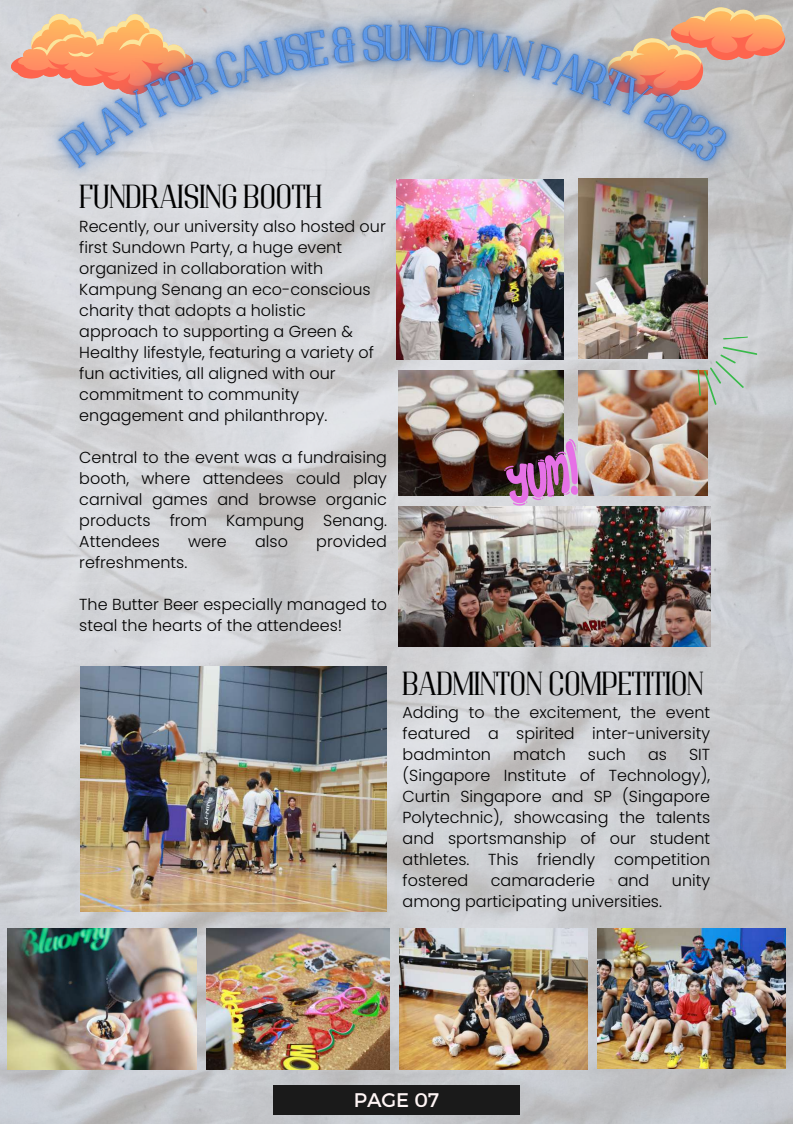
<style>
.page{position:relative;width:793px;height:1124px;background:#fff}
.page>*{position:absolute;margin:0;border:0;box-sizing:border-box;transform-origin:0 0}
.t1{font:33.3px "Adirek Serif 400";color:#000}
.t2{font:19.7px "Montserrat";color:#fff5f5}
.t3{font:300 16px/21px "Poppins";color:#000;text-align:justify}
</style>
<div class="page">
<img style="left:0;top:247px;width:792px;height:876px">
<div style="left:273px;top:1085px;width:247px;height:29px;background:#1a1a1a"></div>
<img style="left:396px;top:247px;width:168px;height:112px">
<img style="left:80px;top:666px;width:307px;height:245px">
<img style="left:399px;top:506px;width:311px;height:140px">
<img style="left:578px;top:371px;width:130px;height:124px">
<svg style="left:695px;top:335px;width:66px;height:71px;background:#bfc4bc"></svg>
<img style="left:399px;top:371px;width:165px;height:124px">
<img style="left:504px;top:439px;width:74px;height:66px">
<img style="left:578px;top:247px;width:130px;height:111px">
<img style="left:206px;top:928px;width:183px;height:141px">
<img style="left:8px;top:928px;width:188px;height:141px">
<img style="left:597px;top:928px;width:188px;height:140px">
<img style="left:399px;top:928px;width:188px;height:141px">
<img style="left:0;top:0;width:793px;height:247px">
<h1 class="t1" style="left:80px;top:177px;width:244px">FUNDRAISING BOOTH</h1>
<p class="t3" style="left:79px;top:216px;width:308px;text-align:left">Recently, our university also hosted our first Sundown Party, a huge event organized in collaboration with Kampung Senang an eco-conscious charity that adopts a holistic approach to supporting a Green &amp; Healthy lifestyle, featuring a variety of fun activities, all aligned with our commitment to community engagement and philanthropy.</p>
<p class="t3" style="left:79px;top:447px;width:309px">Central to the event was a fundraising booth, where attendees could play carnival games and browse organic products from Kampung Senang.<br>Attendees</p>
<p class="t3" style="left:188px;top:531px;width:40px">were</p>
<p class="t3" style="left:255px;top:531px;width:34px">also</p>
<p class="t3" style="left:316px;top:531px;width:72px">provided</p>
<p class="t3" style="left:79px;top:552px;width:109px">refreshments.</p>
<p class="t3" style="left:79px;top:594px;width:309px">The Butter Beer especially managed to steal the hearts of the attendees!</p>
<h1 class="t1" style="left:402px;top:664px;width:302px">BADMINTON COMPETITION</h1>
<p class="t3" style="left:402px;top:701px;width:309px">Adding to the excitement, the event featured a spirited inter-university badminton</p>
<p class="t3" style="left:513px;top:743px;width:54px">match</p>
<p class="t3" style="left:588px;top:743px;width:40px">such</p>
<p class="t3" style="left:648px;top:743px;width:20px">as</p>
<p class="t3" style="left:402px;top:743px;width:309px;text-indent:286px">SIT (Singapore Institute of Technology), Curtin Singapore and SP (Singapore Polytechnic), showcasing the talents and sportsmanship of our student athletes. This friendly competition fostered</p>
<p class="t3" style="left:491px;top:869px;width:106px">camaraderie</p>
<p class="t3" style="left:618px;top:869px;width:33px">and</p>
<p class="t3" style="left:672px;top:869px;width:40px">unity</p>
<p class="t3" style="left:402px;top:890px;width:261px">among participating universities.</p>
<p class="t2" style="left:354px;top:1087px;width:87px">PAGE 07</p>
</div>
